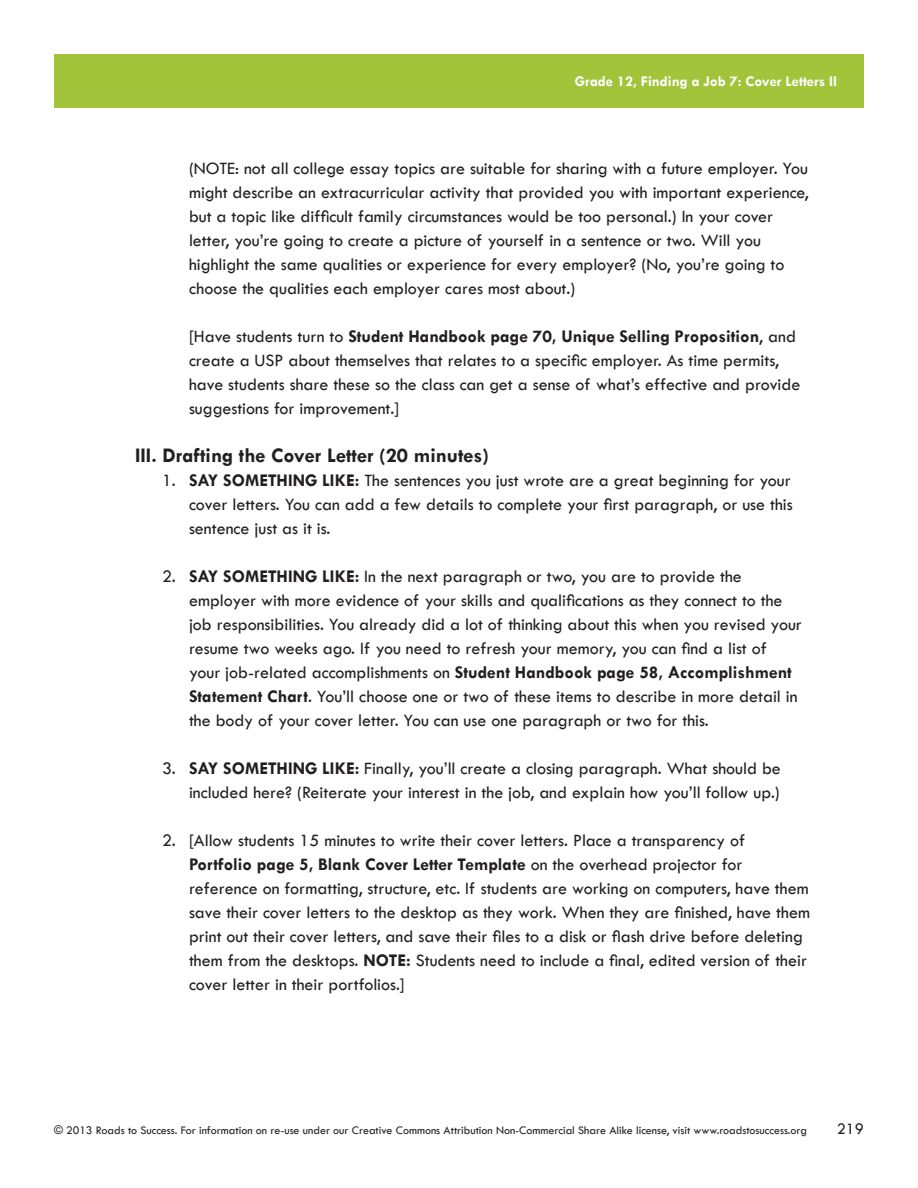
<style>
.page{position:relative;width:918px;height:1188px;background:#fff}
.page>*{position:absolute;margin:0;border:0;box-sizing:border-box;transform-origin:0 0}
.A_NumberListRoman{font:700 21px "Tw Cen";color:#231f20}
.A_NumberList2{font:500 18px/24px "Tw Cen";color:#231f20}
.A_Text{font:500 18px/24px "Tw Cen";color:#231f20}
.A_NumberList1{font:500 18px/24px "Tw Cen";color:#231f20;text-align:justify}
.Lesson_Front_Page_Te{font:500 16.5px "Tw Cen";color:#231f20}
.t1{font:700 15px "Tw Cen";color:#fff}
.t2{font:500 12px "Tw Cen";color:#231f20}
.s1{font-weight:700}
</style>
<div class="page">
<div style="left:54px;top:54px;width:810px;height:54px;background:#a1c43a"></div>
<p class="t1" style="left:575px;top:72px;width:264px">Grade 12, Finding a Job 7: Cover Letters II</p>
<p class="A_Text" style="left:189px;top:157px;width:621px">(NOTE: not all college essay topics are suitable for sharing with a future employer. You might describe an extracurricular activity that provided you with important experience, but a topic like difficult family circumstances would be too personal.) In your cover letter, you’re going to create a picture of yourself in a sentence or two. Will you highlight the same qualities or experience for every employer? (No, you’re going to choose the qualities each employer cares most about.)</p>
<p class="A_Text" style="left:189px;top:325px;width:613px">[Have students turn to <span class="s1">Student Handbook page 70, Unique Selling Proposition</span>, and create a USP about themselves that relates to a specific employer. As time permits, have students share these so the class can get a sense of what’s effective and provide suggestions for improvement.]</p>
<p class="A_NumberListRoman" style="left:135px;top:443px;width:356px">III. Drafting the Cover Letter (20 minutes)</p>
<p class="A_NumberList1" style="left:189px;top:469px;width:605px;text-indent:-27px">1. <span class="s1">SAY SOMETHING LIKE:</span> The sentences you just wrote are a great beginning for your cover letters. You can add a few details to complete your first paragraph, or use this sentence just as it is.</p>
<p class="A_NumberList2" style="left:189px;top:565px;width:614px;text-indent:-27px">2. <span class="s1">SAY SOMETHING LIKE:</span> In the next paragraph or two, you are to provide the employer with more evidence of your skills and qualifications as they connect to the job responsibilities. You already did a lot of thinking about this when you revised your resume two weeks ago. If you need to refresh your memory, you can find a list of your job-related accomplishments on <span class="s1">Student Handbook page 58, Accomplishment Statement Chart</span>. You’ll choose one or two of these items to describe in more detail in the body of your cover letter. You can use one paragraph or two for this.</p>
<p class="A_NumberList2" style="left:162px;top:757px;width:620px;text-align:right">3. <span class="s1">SAY SOMETHING LIKE:</span> Finally, you’ll create a closing paragraph. What should be included here? (Reiterate your interest in the job, and explain how you’ll follow up.)</p>
<p class="A_NumberList2" style="left:189px;top:829px;width:623px;text-indent:-27px">2. [Allow students 15 minutes to write their cover letters. Place a transparency of <span class="s1">Portfolio page 5, Blank Cover Letter Template</span> on the overhead projector for reference on formatting, structure, etc. If students are working on computers, have them save their cover letters to the desktop as they work. When they are finished, have them print out their cover letters, and save their files to a disk or flash drive before deleting them from the desktops. <span class="s1">NOTE:</span> Students need to include a final, edited version of their cover letter in their portfolios.]</p>
<p class="t2" style="left:54px;top:1123px;width:755px">© 2013 Roads to Success. For information on re-use under our Creative Commons Attribution Non-Commercial Share Alike license, visit www.roadstosuccess.org</p>
<p class="Lesson_Front_Page_Te" style="left:837px;top:1119px;width:29px">219</p>
</div>
